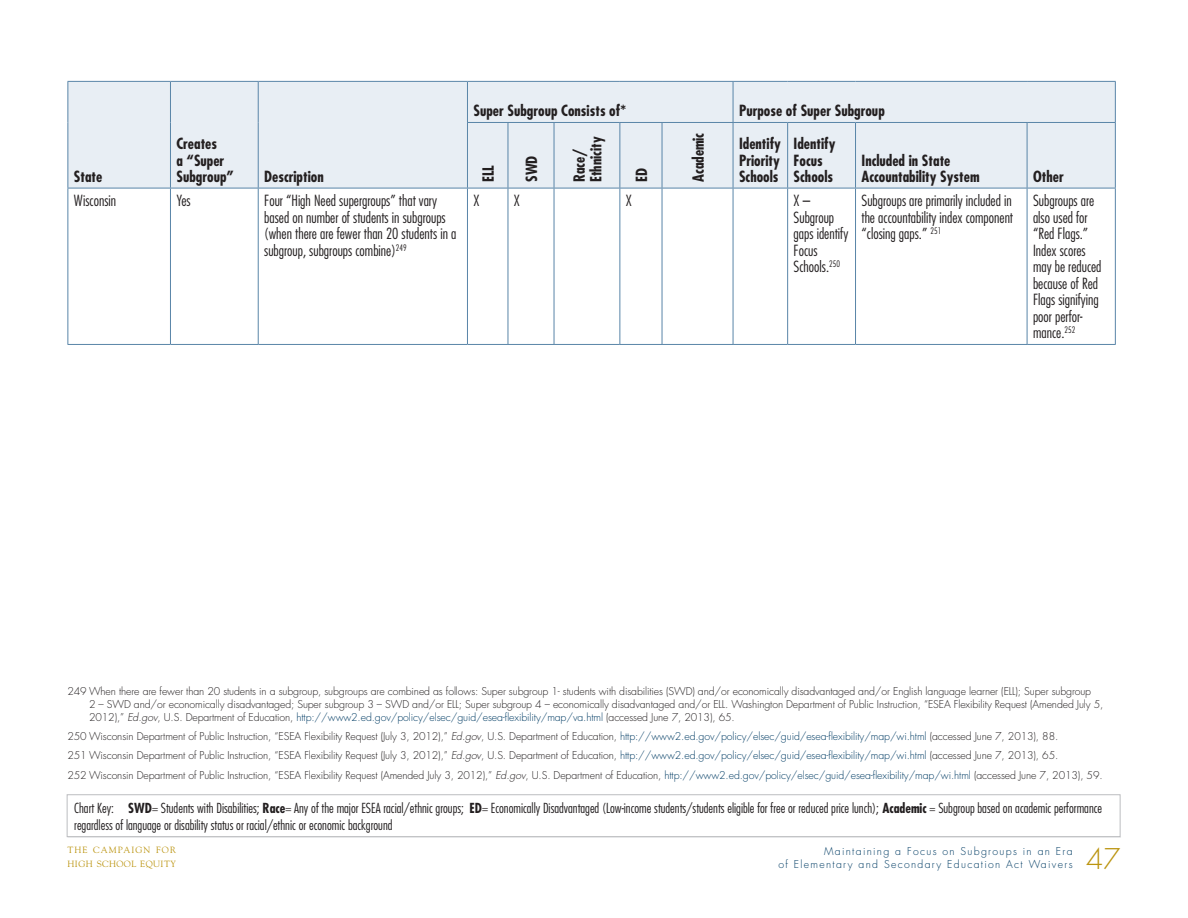
<style>
.page{position:relative;width:1188px;height:918px;background:#fff}
.page>*{position:absolute;margin:0;border:0;box-sizing:border-box;transform-origin:0 0}
.t1{font:300 27.75px "Futura Std";color:#bb940f}
.Table_Text{font:300 condensed 15px/16.5px "Futura Std";color:#231f20}
.Table_Text-2{font:700 condensed 15px/16.5px "Futura Std";color:#231f20}
.Table_Text-3{font:300 condensed 13.5px/16.5px "Futura Std";color:#231f20}
.Footnotes{font:300 10.5px/12.6px "Futura Std";letter-spacing:-.01em;color:#231f20}
.t2{font:300 10.5px/13.5px "Futura Std";letter-spacing:.125em;color:#003c64;text-align:right}
.t3{font:9px/13.8px "Goudy Std";letter-spacing:.05em;color:#bb940f}
.s1{font-style:italic}
.s2{color:#003c64}
.s3{font-weight:700}
</style>
<div class="page">
<hr style="left:68px;top:837px;width:1053px;height:1px;background:#e6e7e9">
<div style="left:69px;top:82px;width:1046px;height:106px;background:#e8eef4"></div>
<hr style="left:68px;top:81px;width:102px;height:1px;background:#5985a8">
<hr style="left:68px;top:82px;width:1px;height:40px;background:#5985a8">
<hr style="left:170px;top:81px;width:88px;height:1px;background:#5985a8">
<hr style="left:170px;top:82px;width:1px;height:40px;background:#5985a8">
<hr style="left:258px;top:81px;width:209px;height:1px;background:#5985a8">
<hr style="left:258px;top:82px;width:1px;height:40px;background:#5985a8">
<hr style="left:467px;top:81px;width:41px;height:1px;background:#5985a8">
<hr style="left:467px;top:82px;width:1px;height:40px;background:#5985a8">
<hr style="left:508px;top:81px;width:46px;height:1px;background:#5985a8">
<hr style="left:554px;top:81px;width:66px;height:1px;background:#5985a8">
<hr style="left:620px;top:81px;width:42px;height:1px;background:#5985a8">
<hr style="left:662px;top:81px;width:71px;height:1px;background:#5985a8">
<hr style="left:733px;top:81px;width:55px;height:1px;background:#5985a8">
<hr style="left:733px;top:82px;width:1px;height:40px;background:#5985a8">
<hr style="left:788px;top:81px;width:68px;height:1px;background:#5985a8">
<hr style="left:856px;top:81px;width:171px;height:1px;background:#5985a8">
<hr style="left:1027px;top:81px;width:89px;height:1px;background:#5985a8">
<hr style="left:1115px;top:82px;width:1px;height:40px;background:#5985a8">
<hr style="left:68px;top:122px;width:1px;height:66px;background:#5985a8">
<hr style="left:170px;top:122px;width:1px;height:66px;background:#5985a8">
<hr style="left:258px;top:122px;width:1px;height:66px;background:#5985a8">
<hr style="left:467px;top:122px;width:41px;height:1px;background:#5985a8">
<hr style="left:467px;top:123px;width:1px;height:65px;background:#5985a8">
<hr style="left:508px;top:122px;width:46px;height:1px;background:#5985a8">
<hr style="left:508px;top:123px;width:1px;height:65px;background:#5985a8">
<hr style="left:554px;top:122px;width:66px;height:1px;background:#5985a8">
<hr style="left:554px;top:123px;width:1px;height:65px;background:#5985a8">
<hr style="left:620px;top:122px;width:42px;height:1px;background:#5985a8">
<hr style="left:620px;top:123px;width:1px;height:65px;background:#5985a8">
<hr style="left:662px;top:122px;width:71px;height:1px;background:#5985a8">
<hr style="left:662px;top:123px;width:1px;height:65px;background:#5985a8">
<hr style="left:733px;top:122px;width:55px;height:1px;background:#5985a8">
<hr style="left:733px;top:123px;width:1px;height:65px;background:#5985a8">
<hr style="left:788px;top:122px;width:68px;height:1px;background:#5985a8">
<hr style="left:787px;top:123px;width:1px;height:65px;background:#5985a8">
<hr style="left:856px;top:122px;width:171px;height:1px;background:#5985a8">
<hr style="left:855px;top:123px;width:1px;height:65px;background:#5985a8">
<hr style="left:1027px;top:122px;width:89px;height:1px;background:#5985a8">
<hr style="left:1027px;top:123px;width:1px;height:65px;background:#5985a8">
<hr style="left:1115px;top:123px;width:1px;height:65px;background:#5985a8">
<hr style="left:68px;top:188px;width:102px;height:1px;background:#5985a8">
<hr style="left:68px;top:188px;width:1px;height:156px;background:#5985a8">
<hr style="left:170px;top:188px;width:88px;height:1px;background:#5985a8">
<hr style="left:170px;top:188px;width:1px;height:156px;background:#5985a8">
<hr style="left:258px;top:188px;width:209px;height:1px;background:#5985a8">
<hr style="left:258px;top:188px;width:1px;height:156px;background:#5985a8">
<hr style="left:467px;top:188px;width:41px;height:1px;background:#5985a8">
<hr style="left:467px;top:188px;width:1px;height:156px;background:#5985a8">
<hr style="left:508px;top:188px;width:46px;height:1px;background:#5985a8">
<hr style="left:508px;top:188px;width:1px;height:156px;background:#5985a8">
<hr style="left:554px;top:188px;width:66px;height:1px;background:#5985a8">
<hr style="left:554px;top:188px;width:1px;height:156px;background:#5985a8">
<hr style="left:620px;top:188px;width:42px;height:1px;background:#5985a8">
<hr style="left:620px;top:188px;width:1px;height:156px;background:#5985a8">
<hr style="left:662px;top:188px;width:71px;height:1px;background:#5985a8">
<hr style="left:662px;top:188px;width:1px;height:156px;background:#5985a8">
<hr style="left:733px;top:188px;width:55px;height:1px;background:#5985a8">
<hr style="left:733px;top:188px;width:1px;height:156px;background:#5985a8">
<hr style="left:788px;top:188px;width:68px;height:1px;background:#5985a8">
<hr style="left:787px;top:188px;width:1px;height:156px;background:#5985a8">
<hr style="left:856px;top:188px;width:171px;height:1px;background:#5985a8">
<hr style="left:855px;top:188px;width:1px;height:156px;background:#5985a8">
<hr style="left:1027px;top:188px;width:89px;height:1px;background:#5985a8">
<hr style="left:1027px;top:188px;width:1px;height:156px;background:#5985a8">
<hr style="left:1115px;top:188px;width:1px;height:156px;background:#5985a8">
<hr style="left:68px;top:344px;width:102px;height:1px;background:#5985a8">
<hr style="left:170px;top:344px;width:88px;height:1px;background:#5985a8">
<hr style="left:258px;top:344px;width:209px;height:1px;background:#5985a8">
<hr style="left:467px;top:344px;width:41px;height:1px;background:#5985a8">
<hr style="left:508px;top:344px;width:46px;height:1px;background:#5985a8">
<hr style="left:554px;top:344px;width:66px;height:1px;background:#5985a8">
<hr style="left:620px;top:344px;width:42px;height:1px;background:#5985a8">
<hr style="left:662px;top:344px;width:71px;height:1px;background:#5985a8">
<hr style="left:733px;top:344px;width:55px;height:1px;background:#5985a8">
<hr style="left:788px;top:344px;width:68px;height:1px;background:#5985a8">
<hr style="left:856px;top:344px;width:171px;height:1px;background:#5985a8">
<hr style="left:1027px;top:344px;width:89px;height:1px;background:#5985a8">
<div style="left:67px;top:794px;width:1053px;height:43px;border:1px solid #bcbdc0"></div>
<p class="Table_Text-2" style="left:74px;top:168px;width:30px">State</p>
<p class="Table_Text-2" style="left:176px;top:135px;width:59px">Creates<br>a “Super<br>Subgroup”</p>
<p class="Table_Text-2" style="left:264px;top:168px;width:61px">Description</p>
<p class="Table_Text-2" style="left:473px;top:103px;width:154px">Super Subgroup Consists of*</p>
<p class="Table_Text-2" style="left:739px;top:103px;width:147px">Purpose of Super Subgroup</p>
<p class="Table_Text-2" style="left:480px;top:182px;width:19px;rotate:-90deg">ELL</p>
<p class="Table_Text-2" style="left:523px;top:182px;width:28px;rotate:-90deg">SWD</p>
<p class="Table_Text-2" style="left:571px;top:182px;width:47px;rotate:-90deg">Race/<br>Ethnicity</p>
<p class="Table_Text-2" style="left:633px;top:182px;width:15px;rotate:-90deg">ED</p>
<p class="Table_Text-2" style="left:690px;top:182px;width:51px;rotate:-90deg">Academic</p>
<p class="Table_Text-2" style="left:739px;top:135px;width:43px;text-align:justify">Identify Priority Schools</p>
<p class="Table_Text-2" style="left:794px;top:135px;width:43px">Identify<br>Focus<br>Schools</p>
<p class="Table_Text-2" style="left:862px;top:152px;width:120px">Included in State<br>Accountability System</p>
<p class="Table_Text-2" style="left:1033px;top:168px;width:32px">Other</p>
<p class="Table_Text" style="left:74px;top:193px;width:44px">Wisconsin</p>
<p class="Table_Text" style="left:176px;top:193px;width:16px">Yes</p>
<p class="Table_Text" style="left:264px;top:193px;width:194px">Four “High Need supergroups” that vary based on number of students in subgroups (when there are fewer than 20 students in a subgroup, subgroups combine)<sup>249</sup></p>
<p class="Table_Text" style="left:473px;top:193px;width:8px">X</p>
<p class="Table_Text" style="left:514px;top:193px;width:8px">X</p>
<p class="Table_Text" style="left:626px;top:193px;width:8px">X</p>
<p class="Table_Text" style="left:794px;top:193px;width:56px">X –<br>Subgroup gaps identify<br>Focus<br>Schools.<sup>250</sup></p>
<p class="Table_Text" style="left:862px;top:193px;width:153px;text-align:justify">Subgroups are primarily included in the accountability index component “closing gaps.” <sup>251</sup></p>
<p class="Table_Text" style="left:1033px;top:193px;width:70px">Subgroups are also used for “Red Flags.”<br>Index scores may be reduced because of Red<br>Flags signifying poor perfor&shy;mance.<sup>252</sup></p>
<p class="Footnotes" style="left:89px;top:686px;width:1016px;text-indent:-22px">249 When there are fewer than 20 students in a subgroup, subgroups are combined as follows: Super subgroup 1- students with disabilities (SWD) and/or economically disadvantaged and/or English language learner (ELL); Super subgroup<br>2 – SWD and/or economically disadvantaged; Super subgroup 3 – SWD and/or ELL; Super subgroup 4 – economically disadvantaged and/or ELL. Washington Department of Public Instruction, “ESEA Flexibility Request (Amended July 5,<br>2012),” <span class="s1">Ed.gov</span>, U.S. Department of Education, <span class="s2">http://www2.ed.gov/policy/elsec/guid/esea-flexibility/map/va.html</span> (accessed June 7, 2013), 65.</p>
<p class="Footnotes" style="left:68px;top:730px;width:992px">250 Wisconsin Department of Public Instruction, “ESEA Flexibility Request (July 3, 2012),” <span class="s1">Ed.gov</span>, U.S. Department of Education, <span class="s2">http://www2.ed.gov/policy/elsec/guid/esea-flexibility/map/wi.html</span> (accessed June 7, 2013), 88.</p>
<p class="Footnotes" style="left:68px;top:750px;width:992px">251 Wisconsin Department of Public Instruction, “ESEA Flexibility Request (July 3, 2012),” <span class="s1">Ed.gov</span>, U.S. Department of Education, <span class="s2">http://www2.ed.gov/policy/elsec/guid/esea-flexibility/map/wi.html</span> (accessed June 7, 2013), 65.</p>
<p class="Footnotes" style="left:68px;top:769px;width:1037px">252 Wisconsin Department of Public Instruction, “ESEA Flexibility Request (Amended July 3, 2012),” <span class="s1">Ed.gov</span>, U.S. Department of Education, <span class="s2">http://www2.ed.gov/policy/elsec/guid/esea-flexibility/map/wi.html</span> (accessed June 7, 2013), 59.</p>
<p class="Table_Text-3" style="left:74px;top:800px;width:1029px">Chart Key: <span class="s3">SWD</span>= Students with Disabilities; <span class="s3">Race</span>= Any of the major ESEA racial/ethnic groups; <span class="s3">ED</span>= Economically Disadvantaged (Low-income students/students eligible for free or reduced price lunch); <span class="s3">Academic</span> = Subgroup based on academic performance regardless of language or disability status or racial/ethnic or economic background</p>
<p class="t3" style="left:68px;top:843px;width:110px">THE CAMPAIGN FOR<br>HIGH SCHOOL EQUITY</p>
<p class="t2" style="left:778px;top:845px;width:296px">Maintaining a Focus on Subgroups in an Era<br>of Elementary and Secondary Education Act Waivers</p>
<h1 class="t1" style="left:1086px;top:842px;width:36px">47</h1>
</div>
